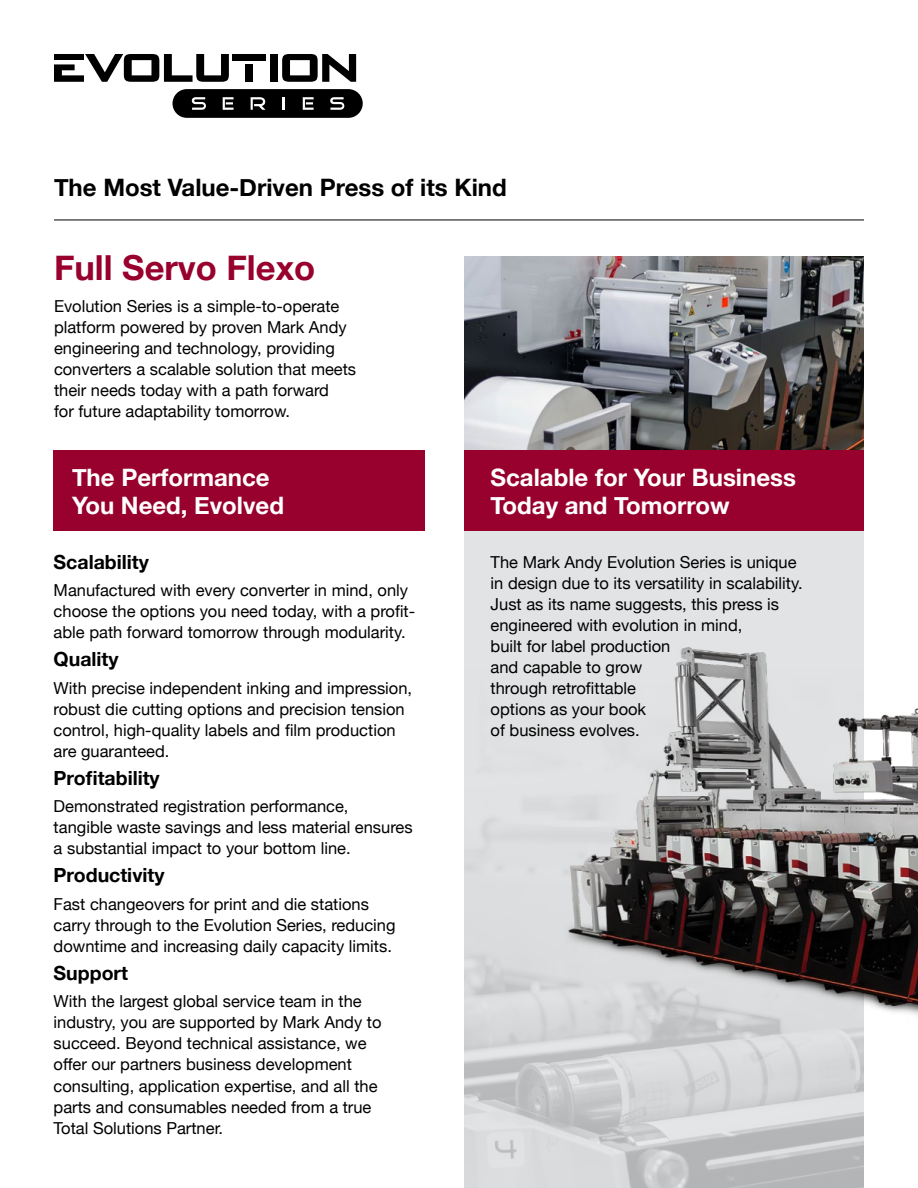
<style>
.page{position:relative;width:918px;height:1188px;background:#fff}
.page>*{position:absolute;margin:0;border:0;box-sizing:border-box;transform-origin:0 0}
.t1{font:700 34.5px "Helvetica Neue";color:#98002e}
.t2{font:700 24px/28.5px "Helvetica Neue";color:#fff}
.t3{font:700 24px "Helvetica Neue";color:#000}
.t4{font:700 19.5px "Helvetica Neue";color:#000}
.t5{font:16.5px/21px "Helvetica Neue";color:#000}
</style>
<div class="page">
<img style="left:464px;top:256px;width:400px;height:195px">
<div style="left:464px;top:451px;width:400px;height:737px;background:#e2e3e4"></div>
<img style="left:464px;top:818px;width:400px;height:370px">
<div style="left:464px;top:451px;width:400px;height:80px;background:#98002e"></div>
<div style="left:54px;top:451px;width:371px;height:80px;background:#98002e"></div>
<hr style="left:54px;top:220px;width:810px;height:1px;background:#000">
<div style="left:173px;top:89px;width:190px;height:29px;background:#000;border-radius:14px"></div>
<svg style="left:192px;top:97px;width:14px;height:13px"></svg>
<svg style="left:223px;top:97px;width:11px;height:13px"></svg>
<svg style="left:251px;top:97px;width:15px;height:13px"></svg>
<svg style="left:283px;top:97px;width:2px;height:13px"></svg>
<svg style="left:303px;top:97px;width:11px;height:13px"></svg>
<svg style="left:330px;top:97px;width:14px;height:13px"></svg>
<div style="left:270px;top:54px;width:8px;height:28px;background:#000"></div>
<svg style="left:282px;top:54px;width:74px;height:28px"></svg>
<svg style="left:54px;top:54px;width:175px;height:28px"></svg>
<div style="left:245px;top:64px;width:8px;height:18px;background:#000"></div>
<div style="left:232px;top:54px;width:33px;height:6px;background:#000"></div>
<img style="left:552px;top:647px;width:366px;height:525px">
<h2 class="t3" style="left:54px;top:168px;width:454px">The Most Value-Driven Press of its Kind</h2>
<h1 class="t1" style="left:54px;top:240px;width:263px">Full Servo Flexo</h1>
<p class="t5" style="left:54px;top:296px;width:304px">Evolution Series is a simple-to-operate platform powered by proven Mark Andy engineering and technology, providing converters a scalable solution that meets their needs today with a path forward<br>for future adaptability tomorrow.</p>
<h2 class="t2" style="left:72px;top:464px;width:214px">The Performance<br>You Need, Evolved</h2>
<p class="t4" style="left:54px;top:546px;width:97px">Scalability</p>
<p class="t5" style="left:54px;top:581px;width:363px">Manufactured with every converter in mind, only choose the options you need today, with a profit&shy;able path forward tomorrow through modularity.</p>
<p class="t4" style="left:54px;top:644px;width:66px">Quality</p>
<p class="t5" style="left:54px;top:679px;width:360px">With precise independent inking and impression, robust die cutting options and precision tension control, high-quality labels and film production are guaranteed.</p>
<p class="t4" style="left:54px;top:762px;width:108px">Profitability</p>
<p class="t5" style="left:54px;top:797px;width:361px">Demonstrated registration performance,<br>tangible waste savings and less material ensures a substantial impact to your bottom line.</p>
<p class="t4" style="left:54px;top:860px;width:112px">Productivity</p>
<p class="t5" style="left:54px;top:895px;width:343px">Fast changeovers for print and die stations carry through to the Evolution Series, reducing downtime and increasing daily capacity limits.</p>
<p class="t4" style="left:54px;top:957px;width:76px">Support</p>
<p class="t5" style="left:54px;top:992px;width:329px">With the largest global service team in the industry, you are supported by Mark Andy to succeed. Beyond technical assistance, we offer our partners business development consulting, application expertise, and all the parts and consumables needed from a true Total Solutions Partner.</p>
<h2 class="t2" style="left:491px;top:464px;width:307px">Scalable for Your Business<br>Today and Tomorrow</h2>
<p class="t5" style="left:491px;top:553px;width:314px">The Mark Andy Evolution Series is unique in design due to its versatility in scalability.<br>Just as its name suggests, this press is engineered with evolution in mind,<br>built for label production<br>and capable to grow<br>through retrofittable<br>options as your book<br>of business evolves.</p>
</div>
